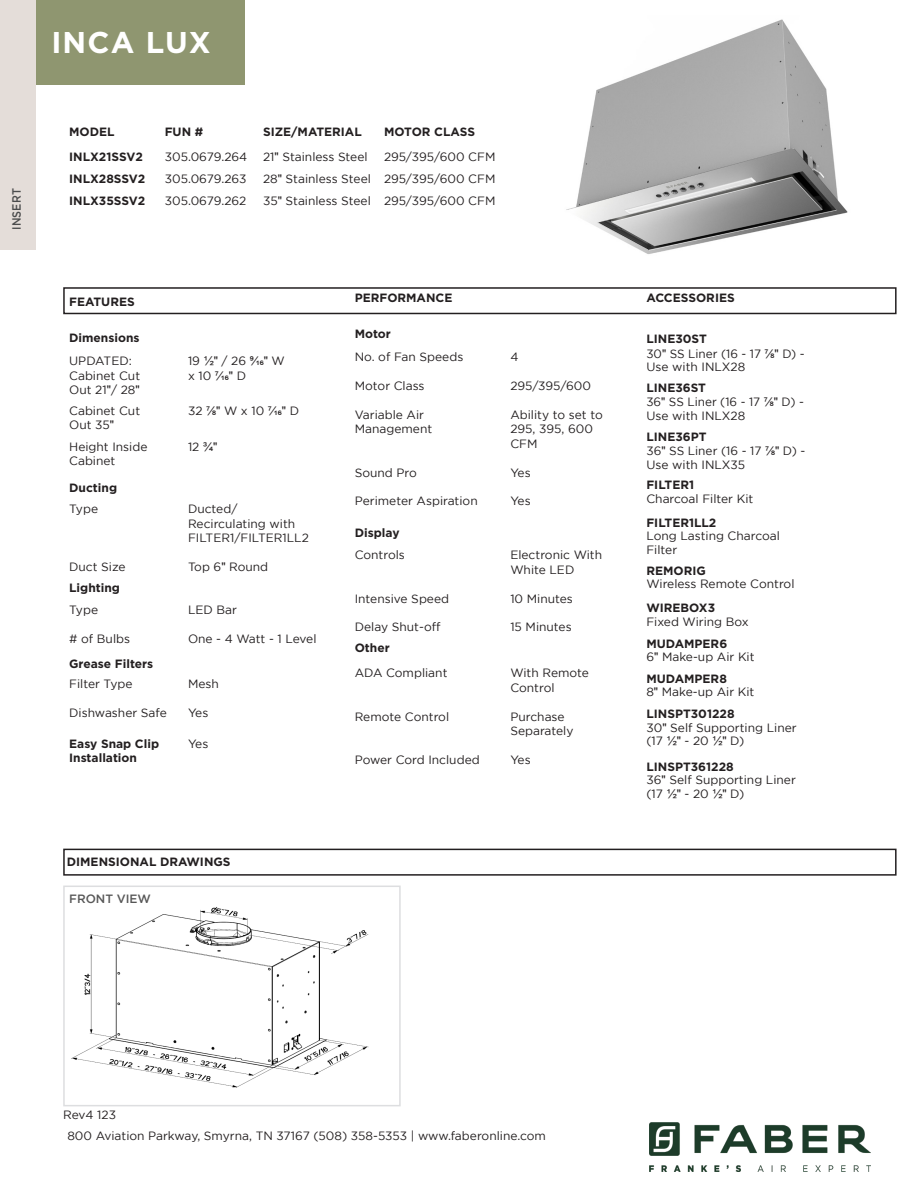
<style>
.page{position:relative;width:918px;height:1188px;background:#fff}
.page>*{position:absolute;margin:0;border:0;box-sizing:border-box;transform-origin:0 0}
.t1{font:700 30px "Gotham";letter-spacing:.04em;color:#fff}
.t2{font:12px/14.4px "Gotham";color:#231f20}
.t3{font:700 12px/14.4px "Gotham";color:#231f20}
.t4{font:12px/14.4px "Arial";color:#231f20}
.t5{font:500 12px "Gotham";color:#575757}
.t6{font:500 12px "Gotham";letter-spacing:.01em;color:#4b4c4d;scale:.9 1}
.s1{font-family:"Arial"}
.s2{font-family:"Gotham"}
</style>
<div class="page">
<div style="left:63px;top:886px;width:338px;height:220px;border:2px solid #dddee0"></div>
<img style="left:650px;top:1122px;width:220px;height:49px">
<div style="left:63px;top:287px;width:834px;height:27px;border:2px solid #231f20"></div>
<div style="left:31px;top:0;width:214px;height:84px;background:#8f9670"></div>
<div style="left:0;top:0;width:36px;height:249px;background:#e4ddd9"></div>
<div style="left:63px;top:849px;width:834px;height:27px;border:2px solid #231f20"></div>
<img style="left:566px;top:19px;width:282px;height:235px">
<img style="left:71px;top:907px;width:298px;height:181px">
<p class="t6" style="left:10px;top:230px;width:48px;rotate:-90deg">INSERT</p>
<p class="t1" style="left:51px;top:25px;width:161px">INCA LUX</p>
<p class="t3" style="left:69px;top:124px;width:47px">MODEL</p>
<p class="t3" style="left:165px;top:124px;width:40px">FUN #</p>
<p class="t3" style="left:263px;top:124px;width:100px">SIZE/MATERIAL</p>
<p class="t3" style="left:384px;top:124px;width:93px">MOTOR CLASS</p>
<p class="t3" style="left:69px;top:150px;width:75px">INLX21SSV2</p>
<p class="t2" style="left:165px;top:150px;width:84px">305.0679.264</p>
<p class="t2" style="left:263px;top:150px;width:106px">21<span class="s1">ʺ</span> Stainless Steel</p>
<p class="t2" style="left:384px;top:150px;width:113px">295/395/600 CFM</p>
<p class="t3" style="left:69px;top:172px;width:78px">INLX28SSV2</p>
<p class="t2" style="left:165px;top:172px;width:83px">305.0679.263</p>
<p class="t2" style="left:263px;top:172px;width:109px">28<span class="s1">ʺ</span> Stainless Steel</p>
<p class="t2" style="left:384px;top:172px;width:113px">295/395/600 CFM</p>
<p class="t3" style="left:69px;top:193px;width:78px">INLX35SSV2</p>
<p class="t2" style="left:165px;top:193px;width:83px">305.0679.262</p>
<p class="t2" style="left:263px;top:193px;width:109px">35<span class="s1">ʺ</span> Stainless Steel</p>
<p class="t2" style="left:384px;top:193px;width:113px">295/395/600 CFM</p>
<p class="t3" style="left:69px;top:294px;width:67px">FEATURES</p>
<p class="t3" style="left:69px;top:330px;width:72px">Dimensions</p>
<p class="t2" style="left:69px;top:354px;width:72px">UPDATED:<br>Cabinet Cut<br>Out 21<span class="s1">ʺ</span>/ 28<span class="s1">ʺ</span></p>
<p class="t4" style="left:188px;top:354px;width:98px"><span class="s2">19</span> ½ʺ <span class="s2">/ 26</span> 9/16ʺ <span class="s2">W x 10</span> 7/16ʺ <span class="s2">D</span></p>
<p class="t2" style="left:69px;top:403px;width:72px">Cabinet Cut<br>Out 35<span class="s1">ʺ</span></p>
<p class="t4" style="left:188px;top:403px;width:113px"><span class="s2">32</span> 7/8ʺ <span class="s2">W x 10</span> 7/16ʺ <span class="s2">D</span></p>
<p class="t2" style="left:69px;top:439px;width:80px">Height Inside<br>Cabinet</p>
<p class="t4" style="left:188px;top:439px;width:31px"><span class="s2">12</span> 3/4ʺ</p>
<p class="t3" style="left:69px;top:480px;width:49px">Ducting</p>
<p class="t2" style="left:69px;top:502px;width:30px">Type</p>
<p class="t2" style="left:188px;top:502px;width:51px">Ducted/</p>
<p class="t2" style="left:188px;top:516px;width:122px">Recirculating with<br>FILTER1/FILTER1LL2</p>
<p class="t2" style="left:188px;top:559px;width:82px">Top 6<span class="s1">ʺ</span> Round</p>
<p class="t2" style="left:69px;top:559px;width:58px">Duct Size</p>
<p class="t3" style="left:69px;top:580px;width:52px">Lighting</p>
<p class="t2" style="left:69px;top:602px;width:30px">Type</p>
<p class="t2" style="left:69px;top:631px;width:62px"># of Bulbs</p>
<p class="t3" style="left:69px;top:656px;width:85px">Grease Filters</p>
<p class="t2" style="left:69px;top:677px;width:65px">Filter Type</p>
<p class="t2" style="left:69px;top:706px;width:99px">Dishwasher Safe</p>
<p class="t2" style="left:188px;top:602px;width:50px">LED Bar</p>
<p class="t2" style="left:188px;top:631px;width:130px">One - 4 Watt - 1 Level</p>
<p class="t2" style="left:188px;top:677px;width:32px">Mesh</p>
<p class="t2" style="left:188px;top:706px;width:22px">Yes</p>
<p class="t3" style="left:69px;top:736px;width:91px">Easy Snap Clip<br>Installation</p>
<p class="t2" style="left:188px;top:736px;width:22px">Yes</p>
<p class="t3" style="left:355px;top:290px;width:99px">PERFORMANCE</p>
<p class="t3" style="left:355px;top:326px;width:38px">Motor</p>
<p class="t2" style="left:355px;top:350px;width:110px">No. of Fan Speeds</p>
<p class="t2" style="left:355px;top:379px;width:71px">Motor Class</p>
<p class="t2" style="left:355px;top:407px;width:71px">Variable Air</p>
<p class="t2" style="left:355px;top:422px;width:79px">Management</p>
<p class="t2" style="left:355px;top:465px;width:64px">Sound Pro</p>
<p class="t2" style="left:355px;top:494px;width:124px">Perimeter Aspiration</p>
<p class="t3" style="left:355px;top:526px;width:46px">Display</p>
<p class="t2" style="left:355px;top:548px;width:52px">Controls</p>
<p class="t2" style="left:355px;top:591px;width:96px">Intensive Speed</p>
<p class="t2" style="left:355px;top:620px;width:87px">Delay Shut-off</p>
<p class="t3" style="left:355px;top:640px;width:37px">Other</p>
<p class="t2" style="left:355px;top:666px;width:94px">ADA Compliant</p>
<p class="t2" style="left:355px;top:709px;width:96px">Remote Control</p>
<p class="t2" style="left:355px;top:752px;width:126px">Power Cord Included</p>
<p class="t2" style="left:510px;top:350px;width:10px">4</p>
<p class="t2" style="left:510px;top:379px;width:82px">295/395/600</p>
<p class="t2" style="left:510px;top:407px;width:94px">Ability to set to<br>295, 395, 600</p>
<p class="t2" style="left:510px;top:436px;width:29px">CFM</p>
<p class="t2" style="left:510px;top:465px;width:22px">Yes</p>
<p class="t2" style="left:510px;top:494px;width:22px">Yes</p>
<p class="t2" style="left:510px;top:548px;width:93px">Electronic With<br>White LED</p>
<p class="t2" style="left:510px;top:591px;width:64px">10 Minutes</p>
<p class="t2" style="left:510px;top:620px;width:63px">15 Minutes</p>
<p class="t2" style="left:510px;top:666px;width:80px">With Remote</p>
<p class="t2" style="left:510px;top:680px;width:46px">Control</p>
<p class="t2" style="left:510px;top:709px;width:56px">Purchase</p>
<p class="t2" style="left:510px;top:723px;width:65px">Separately</p>
<p class="t2" style="left:510px;top:752px;width:22px">Yes</p>
<p class="t3" style="left:67px;top:855px;width:165px">DIMENSIONAL DRAWINGS</p>
<p class="t5" style="left:69px;top:892px;width:83px">FRONT VIEW</p>
<p class="t3" style="left:646px;top:290px;width:90px">ACCESSORIES</p>
<p class="t3" style="left:646px;top:332px;width:62px">LINE30ST</p>
<p class="t2" style="left:646px;top:347px;width:160px;line-height:13.5px">30<span class="s1">ʺ</span> SS Liner (16 - 17 <span class="s1">7/8"</span> D) -<br>Use with INLX28</p>
<p class="t3" style="left:646px;top:380px;width:61px">LINE36ST</p>
<p class="t2" style="left:646px;top:395px;width:159px;line-height:13.5px">36<span class="s1">ʺ</span> SS Liner (16 - 17 <span class="s1">7/8"</span> D) -<br>Use with INLX28</p>
<p class="t3" style="left:646px;top:429px;width:62px">LINE36PT</p>
<p class="t2" style="left:646px;top:444px;width:160px;line-height:13.5px">36<span class="s1">ʺ</span> SS Liner (16 - 17 <span class="s1">7/8"</span> D) -<br>Use with INLX35</p>
<p class="t3" style="left:646px;top:478px;width:49px">FILTER1</p>
<p class="t2" style="left:646px;top:491px;width:108px">Charcoal Filter Kit</p>
<p class="t3" style="left:646px;top:515px;width:72px">FILTER1LL2</p>
<p class="t2" style="left:646px;top:529px;width:135px;line-height:13.5px">Long Lasting Charcoal<br>Filter</p>
<p class="t3" style="left:646px;top:563px;width:61px">REMORIG</p>
<p class="t2" style="left:646px;top:576px;width:150px">Wireless Remote Control</p>
<p class="t3" style="left:646px;top:601px;width:70px">WIREBOX3</p>
<p class="t2" style="left:646px;top:614px;width:104px">Fixed Wiring Box</p>
<p class="t3" style="left:646px;top:636px;width:82px">MUDAMPER6</p>
<p class="t2" style="left:646px;top:649px;width:110px">6<span class="s1">ʺ</span> Make-up Air Kit</p>
<p class="t3" style="left:646px;top:671px;width:82px">MUDAMPER8</p>
<p class="t2" style="left:646px;top:685px;width:109px">8<span class="s1">ʺ</span> Make-up Air Kit</p>
<p class="t3" style="left:646px;top:706px;width:90px">LINSPT301228</p>
<p class="t2" style="left:646px;top:720px;width:152px;line-height:13.5px">30<span class="s1">ʺ</span> Self Supporting Liner (17 <span class="s1">½ʺ</span> - 20 <span class="s1">½ʺ</span> D)</p>
<p class="t3" style="left:646px;top:759px;width:89px">LINSPT361228</p>
<p class="t2" style="left:646px;top:773px;width:151px;line-height:13.5px">36<span class="s1">ʺ</span> Self Supporting Liner (17 <span class="s1">½ʺ</span> - 20 <span class="s1">½ʺ</span> D)</p>
<p class="t2" style="left:63px;top:1107px;width:54px">Rev4 123</p>
<p class="t2" style="left:67px;top:1128px;width:480px">800 Aviation Parkway, Smyrna, TN 37167 (508) 358-5353 | www.faberonline.com</p>
</div>
